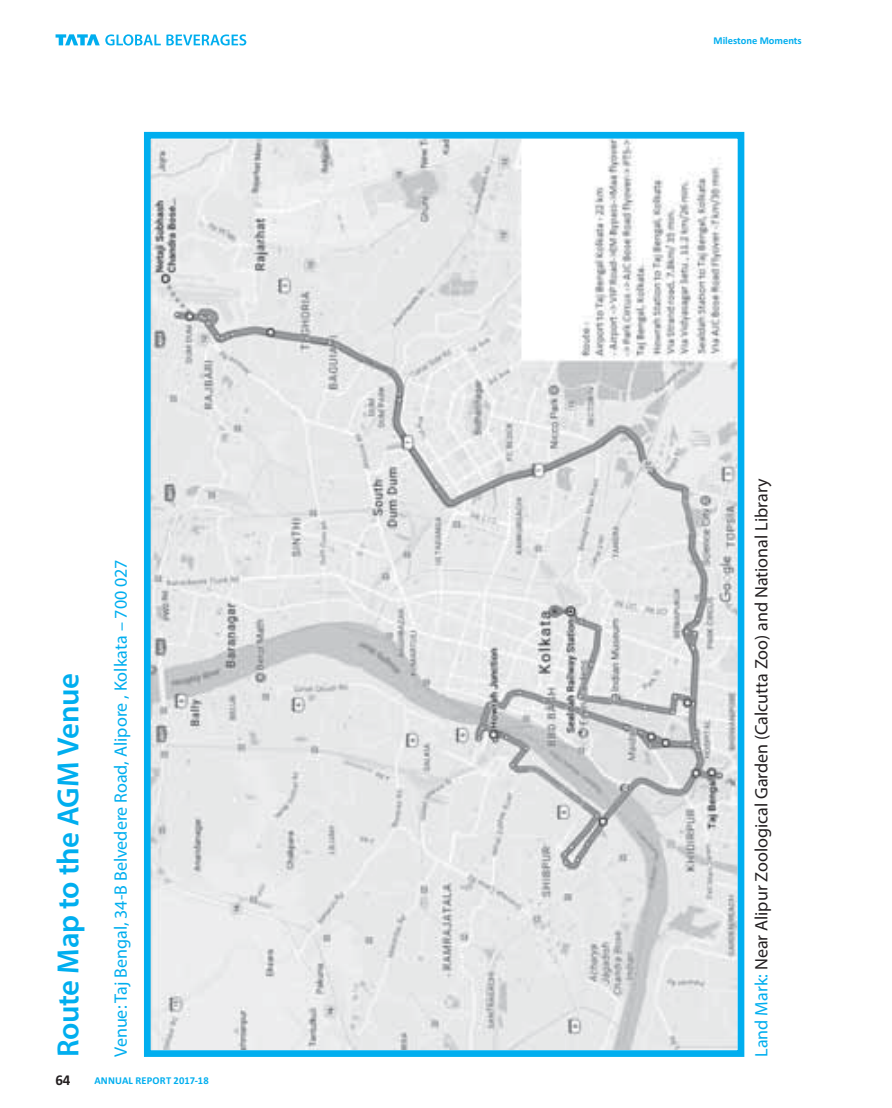
<style>
.page{position:relative;width:892px;height:1108px;background:#fff}
.page>*{position:absolute;margin:0;border:0;box-sizing:border-box;transform-origin:0 0}
.t1{font:600 30.75px "Myriad Pro";letter-spacing:-.015em;color:#00aeef}
.t2{font:18px "Myriad Pro";color:#231f20}
.t3{font:18px "Myriad Pro";color:#00aeef}
.t4{font:700 15px "Calibri";color:#231f20}
.t5{font:700 10.5px "Calibri";letter-spacing:.02em;color:#00aeef}
.t6{font:700 10.5px "Calibri";color:#00aeef}
.s1{color:#00aeef}
</style>
<div class="page">
<svg style="left:55px;top:34px;width:191px;height:11px"></svg>
<img style="left:152px;top:140px;width:584px;height:908px">
<div style="left:144px;top:132px;width:600px;height:924px;border:7px solid #00aeef"></div>
<h1 class="t1" style="left:56px;top:1056px;width:385px;rotate:-90deg">Route Map to the AGM Venue</h1>
<p class="t3" style="left:114px;top:1056px;width:499px;rotate:-90deg">Venue: Taj Bengal, 34-B Belvedere Road, Alipore , Kolkata – 700 027</p>
<p class="t4" style="left:55px;top:1074px;width:17px">64</p>
<p class="t5" style="left:94px;top:1076px;width:116px">ANNUAL REPORT 2017-18</p>
<p class="t6" style="left:713px;top:37px;width:90px">Milestone Moments</p>
<p class="t2" style="left:754px;top:1056px;width:579px;rotate:-90deg"><span class="s1">Land Mark:</span> Near Alipur Zoological Garden (Calcutta Zoo) and National Library</p>
</div>
